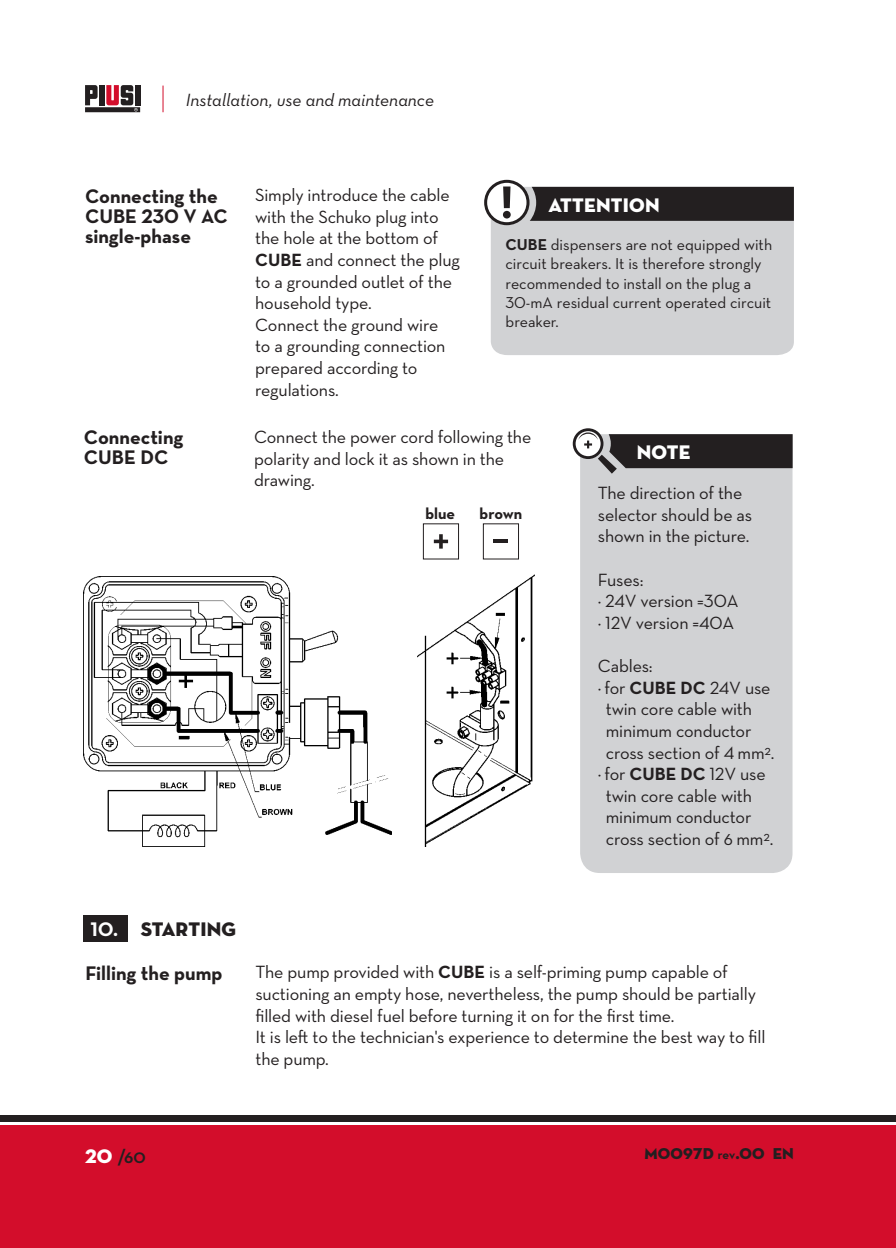
<style>
.page{position:relative;width:896px;height:1248px;background:#fff}
.page>*{position:absolute;margin:0;border:0;box-sizing:border-box;transform-origin:0 0}
.t1{font:700 20px/20px "Neutraface Text";color:#231f20}
.t2{font:20px "Neutraface Display Titling";letter-spacing:.01em;color:#fff}
.t3{font:20px "Neutraface Display Titling";letter-spacing:.01em;color:#231f20}
.t4{font:700 20px "Neutraface Display";color:#231f20}
.t5{font:18px/21.6px "Neutraface Text";letter-spacing:-.01em;color:#231f20}
.t6{font:18px "Neutraface Text Book Italic Alt";color:#231f20}
.t7{font:16px/19.2px "Neutraface Text";color:#231f20}
.t8{font:16px "Neutraface Display Titling";letter-spacing:.01em;color:#231f20}
.t9{font:700 16px "Neutraface Text";color:#231f20}
.s1{font-weight:700}
.s2{font-family:"Neutraface Text";font-weight:700;color:#fff}
.s3{font-family:"Neutraface Display Titling";font-weight:400;color:#fff}
.s4{font-family:"Neutraface Display";font-weight:700}
</style>
<div class="page">
<div style="left:0;top:1124px;width:896px;height:123px;background:#d30d2b"></div>
<div style="left:0;top:1115px;width:896px;height:6px;background:#231f20"></div>
<div style="left:99px;top:85px;width:5px;height:20px;background:#231f20"></div>
<div style="left:135px;top:85px;width:5px;height:20px;background:#231f20"></div>
<svg style="left:85px;top:85px;width:13px;height:20px"></svg>
<div style="left:85px;top:107px;width:55px;height:5px;background:#231f20"></div>
<svg style="left:106px;top:85px;width:32px;height:26px"></svg>
<svg style="left:163px;top:86px;width:1px;height:26px"></svg>
<div style="left:491px;top:225px;width:303px;height:130px;background:#d1d2d4"></div>
<svg style="left:484px;top:180px;width:310px;height:45px"></svg>
<div style="left:580px;top:473px;width:212px;height:400px;background:#d1d2d4"></div>
<svg style="left:573px;top:428px;width:219px;height:45px"></svg>
<img style="left:83px;top:576px;width:309px;height:270px">
<img style="left:418px;top:574px;width:116px;height:272px">
<div style="left:423px;top:523px;width:36px;height:36px;border:1px solid #231f20"></div>
<svg style="left:434px;top:534px;width:14px;height:14px"></svg>
<div style="left:483px;top:523px;width:36px;height:36px;border:1px solid #231f20"></div>
<hr style="left:494px;top:539px;width:14px;height:4px;background:#231f20">
<div style="left:84px;top:915px;width:44px;height:27px;background:#231f20"></div>
<p class="t6" style="left:186px;top:89px;width:250px">Installation, use and maintenance</p>
<p class="t1" style="left:85px;top:186px;width:144px">Connecting the<br>CUBE 230 V AC single-phase</p>
<p class="t5" style="left:255px;top:184px;width:206px">Simply introduce the cable with the Schuko plug into the hole at the bottom of<br><span class="s1">CUBE</span> and connect the plug to a grounded outlet of the household type.<br>Connect the ground wire<br>to a grounding connection prepared according to regulations.</p>
<p class="t1" style="left:84px;top:427px;width:101px">Connecting<br>CUBE DC</p>
<p class="t5" style="left:254px;top:425px;width:279px">Connect the power cord following the polarity and lock it as shown in the drawing.</p>
<p class="t2" style="left:548px;top:193px;width:113px">ATTENTION</p>
<p class="t7" style="left:505px;top:235px;width:268px"><span class="s1">CUBE</span> dispensers are not equipped with circuit breakers. It is therefore strongly recommended to install on the plug a 30-mA residual current operated circuit breaker.</p>
<p class="t2" style="left:637px;top:439px;width:55px">NOTE</p>
<p class="t5" style="left:598px;top:482px;width:156px">The direction of the selector should be as shown in the picture.</p>
<p class="t5" style="left:598px;top:568px;width:142px">Fuses:<br>¦ 24V version =30A ¦ 12V version =40A</p>
<p class="t5" style="left:598px;top:655px;width:56px">Cables:</p>
<p class="t5" style="left:598px;top:676px;width:174px">¦ for <span class="s1">CUBE DC</span> 24V use</p>
<p class="t5" style="left:606px;top:698px;width:148px">twin core cable with</p>
<p class="t5" style="left:606px;top:719px;width:147px">minimum conductor</p>
<p class="t5" style="left:606px;top:741px;width:170px">cross section of 4 mm<sup>2</sup>.</p>
<p class="t5" style="left:598px;top:763px;width:169px">¦ for <span class="s1">CUBE DC</span> 12V use</p>
<p class="t5" style="left:606px;top:784px;width:148px">twin core cable with</p>
<p class="t5" style="left:606px;top:806px;width:147px">minimum conductor</p>
<p class="t5" style="left:606px;top:827px;width:169px">cross section of 6 mm<sup>2</sup>.</p>
<p class="t9" style="left:425px;top:503px;width:31px">blue</p>
<p class="t9" style="left:479px;top:503px;width:44px">brown</p>
<p class="t3" style="left:91px;top:916px;width:147px"><span class="s2">1O.</span> STARTING</p>
<p class="t1" style="left:85px;top:962px;width:139px">Filling the pump</p>
<p class="t5" style="left:255px;top:961px;width:511px">The pump provided with <span class="s1">CUBE</span> is a self-priming pump capable of suctioning an empty hose, nevertheless, the pump should be partially filled with diesel fuel before turning it on for the first time.<br>It is left to the technician's experience to determine the best way to fill the pump.</p>
<p class="t4" style="left:85px;top:1144px;width:62px"><span class="s3">20</span> /60</p>
<p class="t8" style="left:644px;top:1143px;width:151px">M0097D <span class="s4">rev</span>.00 EN</p>
</div>
